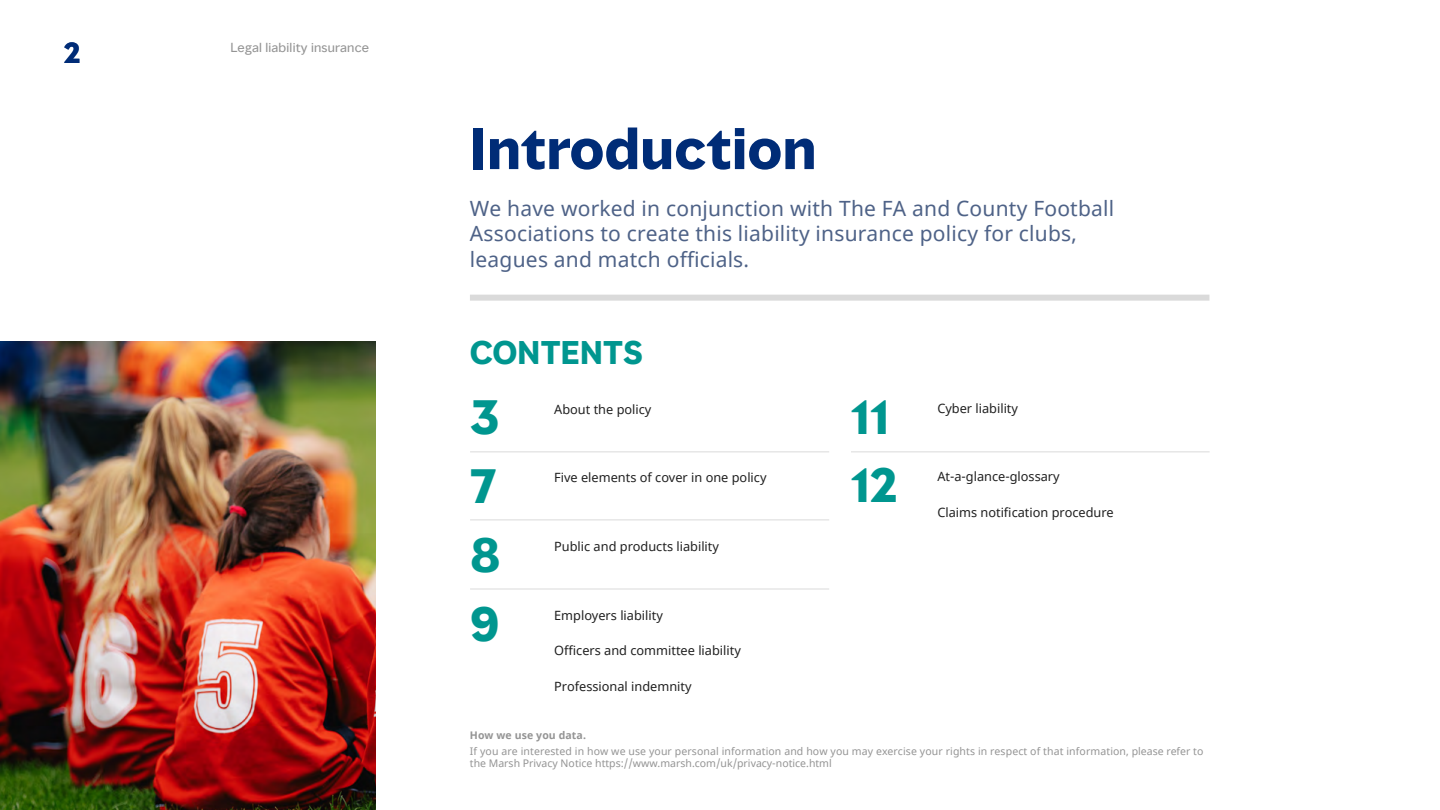
<style>
.page{position:relative;width:1440px;height:810px;background:#fff}
.page>*{position:absolute;margin:0;border:0;box-sizing:border-box;transform-origin:0 0}
.Page_Heading__36_39{font:700 54px "MMC Display";letter-spacing:.01em;color:#002c77}
.TOC_Page_No_Section{font:700 45px "MMC Display";color:#00968f}
.Sidebar_Headline__20{font:700 30px "MMC Display";color:#00968f}
.t1{font:700 27px "MMC Display";color:#002c77}
.Body_Intro__14_17{font:21px/25.5px "Noto Sans";letter-spacing:.01em;color:#4e6287}
.TOC_Body__8_5_11{font:12.75px "Noto Sans";color:#202020}
.t2{font:12px "MMC Display";letter-spacing:.02em;color:#949494}
.Body_Footnote__7_8{font:10.5px/12px "Noto Sans";letter-spacing:.01em;color:#949494}
.Body_Footnote__7_8-2{font:700 10.5px "Noto Sans";letter-spacing:.01em;color:#949494}
</style>
<div class="page">
<img style="left:0;top:341px;width:376px;height:469px">
<div style="left:470px;top:295px;width:739px;height:6px;background:#dadada"></div>
<hr style="left:470px;top:451px;width:359px;height:1px;background:#dadada">
<hr style="left:470px;top:520px;width:359px;height:1px;background:#dadada">
<hr style="left:470px;top:589px;width:359px;height:1px;background:#dadada">
<hr style="left:851px;top:451px;width:358px;height:1px;background:#dadada">
<h3 class="t1" style="left:64px;top:35px;width:18px">2</h3>
<p class="t2" style="left:230px;top:39px;width:140px">Legal liability insurance</p>
<h1 class="Page_Heading__36_39" style="left:470px;top:113px;width:348px">Introduction</h1>
<h3 class="Body_Intro__14_17" style="left:470px;top:196px;width:646px">We have worked in conjunction with The FA and County Football<br>Associations to create this liability insurance policy for clubs, leagues and match officials.</h3>
<p class="Sidebar_Headline__20" style="left:470px;top:333px;width:174px">CONTENTS</p>
<h2 class="TOC_Page_No_Section" style="left:470px;top:388px;width:31px">3</h2>
<p class="TOC_Body__8_5_11" style="left:554px;top:400px;width:99px">About the policy</p>
<h2 class="TOC_Page_No_Section" style="left:470px;top:456px;width:28px">7</h2>
<p class="TOC_Body__8_5_11" style="left:554px;top:469px;width:214px">Five elements of cover in one policy</p>
<h2 class="TOC_Page_No_Section" style="left:470px;top:525px;width:32px">8</h2>
<p class="TOC_Body__8_5_11" style="left:554px;top:538px;width:166px">Public and products liability</p>
<h2 class="TOC_Page_No_Section" style="left:470px;top:594px;width:31px">9</h2>
<p class="TOC_Body__8_5_11" style="left:554px;top:607px;width:110px">Employers liability</p>
<p class="TOC_Body__8_5_11" style="left:554px;top:642px;width:188px">Officers and committee liability</p>
<p class="TOC_Body__8_5_11" style="left:554px;top:678px;width:139px">Professional indemnity</p>
<h2 class="TOC_Page_No_Section" style="left:850px;top:387px;width:40px">11</h2>
<p class="TOC_Body__8_5_11" style="left:937px;top:400px;width:82px">Cyber liability</p>
<h2 class="TOC_Page_No_Section" style="left:850px;top:455px;width:48px">12</h2>
<p class="TOC_Body__8_5_11" style="left:937px;top:468px;width:124px">At-a-glance-glossary</p>
<p class="TOC_Body__8_5_11" style="left:937px;top:504px;width:178px">Claims notification procedure</p>
<p class="Body_Footnote__7_8-2" style="left:470px;top:728px;width:118px">How we use you data.</p>
<p class="Body_Footnote__7_8" style="left:470px;top:746px;width:735px">If you are interested in how we use your personal information and how you may exercise your rights in respect of that information, please refer to the Marsh Privacy Notice https://www.marsh.com/uk/privacy-notice.html</p>
</div>
